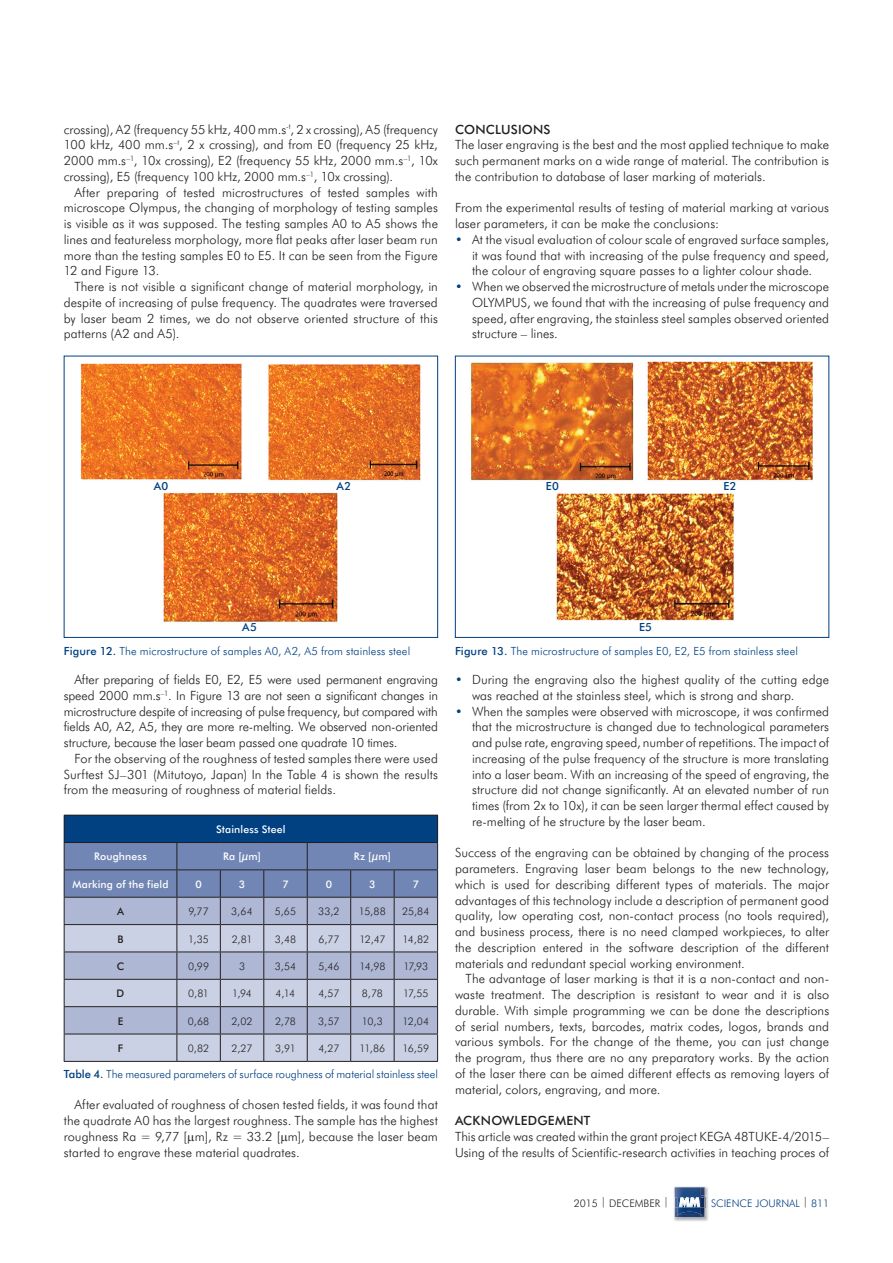
<style>
.page{position:relative;width:893px;height:1263px;background:#fff}
.page>*{position:absolute;margin:0;border:0;box-sizing:border-box;transform-origin:0 0}
.t1{font:300 12.75px/15.8px "Futura BTCE";letter-spacing:.005em;color:#231f20;text-align:justify}
.t2{font:500 12.75px "Futura BTCE";letter-spacing:.015em;color:#231f20}
.t3{font:300 11.25px "Futura BTCE";letter-spacing:.01em;color:#014081}
.t4{font:500 11.25px "Futura BTCE";letter-spacing:.03em;color:#014081}
.t5{font:300 10.5px "Futura BTCE";color:#231f20}
.t6{font:500 10.5px "Futura BTCE";letter-spacing:.01em;color:#fff}
.t7{font:300 10.5px "Futura BTCE";color:#014081}
.t8{font:500 10.5px "Futura BTCE";color:#231f20}
.s1{color:#014081}
.s2{font-weight:500}
.s3{color:#231f20}
</style>
<div class="page">
<img style="left:674px;top:1186px;width:35px;height:35px">
<img style="left:674px;top:1217px;width:31px;height:1px">
<svg style="left:674px;top:1187px;width:34px;height:30px"></svg>
<img style="left:678px;top:1212px;width:23px;height:3px">
<img style="left:80px;top:363px;width:341px;height:259px">
<div style="left:64px;top:356px;width:374px;height:282px;border:1px solid #014081"></div>
<img style="left:470px;top:361px;width:343px;height:260px">
<div style="left:455px;top:356px;width:374px;height:282px;border:1px solid #014081"></div>
<svg style="left:64px;top:815px;width:374px;height:246px;background:#90a0c0"></svg>
<hr style="left:64px;top:1061px;width:113px;height:1px;background:#231f20">
<hr style="left:177px;top:1061px;width:43px;height:1px;background:#231f20">
<hr style="left:220px;top:1061px;width:44px;height:1px;background:#231f20">
<hr style="left:264px;top:1061px;width:43px;height:1px;background:#231f20">
<hr style="left:307px;top:1061px;width:44px;height:1px;background:#231f20">
<hr style="left:351px;top:1061px;width:43px;height:1px;background:#231f20">
<hr style="left:394px;top:1061px;width:44px;height:1px;background:#231f20">
<p class="t1" style="left:64px;top:121px;width:376px">crossing), A2 (frequency 55 kHz, 400 mm.s<sup>-t</sup>, 2 x crossing), A5 (frequency 100 kHz, 400 mm.s<sup>–t</sup>, 2 x crossing), and from E0 (frequency 25 kHz, 2000 mm.s<sup>–1</sup>, 10x crossing), E2 (frequency 55 kHz, 2000 mm.s<sup>–1</sup>, 10x crossing), E5 (frequency 100 kHz, 2000 mm.s<sup>–1</sup>, 10x crossing).</p>
<p class="t1" style="left:64px;top:184px;width:376px;text-indent:11px">After preparing of tested microstructures of tested samples with microscope Olympus, the changing of morphology of testing samples is visible as it was supposed. The testing samples A0 to A5 shows the lines and featureless morphology, more flat peaks after laser beam run more than the testing samples E0 to E5. It can be seen from the Figure 12 and Figure 13.</p>
<p class="t1" style="left:64px;top:278px;width:376px;text-indent:11px">There is not visible a significant change of material morphology, in despite of increasing of pulse frequency. The quadrates were traversed by laser beam 2 times, we do not observe oriented structure of this patterns (A2 and A5).</p>
<p class="t2" style="left:455px;top:121px;width:97px">CONCLUSIONS</p>
<p class="t1" style="left:455px;top:137px;width:376px">The laser engraving is the best and the most applied technique to make such permanent marks on a wide range of material. The contribution is the contribution to database of laser marking of materials.</p>
<p class="t1" style="left:455px;top:200px;width:376px">From the experimental results of testing of material marking at various laser parameters, it can be make the conclusions:</p>
<p class="t1" style="left:472px;top:231px;width:359px;text-indent:-17px"><span class="s1">•</span> At the visual evaluation of colour scale of engraved surface samples, it was found that with increasing of the pulse frequency and speed, the colour of engraving square passes to a lighter colour shade.</p>
<p class="t1" style="left:472px;top:278px;width:359px;text-indent:-17px"><span class="s1">•</span> When we observed the microstructure of metals under the microscope OLYMPUS, we found that with the increasing of pulse frequency and speed, after engraving, the stainless steel samples observed oriented structure – lines.</p>
<p class="t4" style="left:154px;top:478px;width:16px">A0</p>
<p class="t4" style="left:336px;top:478px;width:16px">A2</p>
<p class="t4" style="left:546px;top:478px;width:15px">E0</p>
<p class="t4" style="left:242px;top:620px;width:16px">A5</p>
<p class="t4" style="left:639px;top:620px;width:15px">E5</p>
<p class="t4" style="left:723px;top:478px;width:15px">E2</p>
<p class="t3" style="left:64px;top:643px;width:348px"><span class="s2">F igure 12.</span> The microstructure of samples A0, A2, A5 from stainless steel</p>
<p class="t3" style="left:455px;top:643px;width:344px"><span class="s2">F igure 13.</span> The microstructure of samples E0, E2, E5 from stainless steel</p>
<p class="t1" style="left:64px;top:671px;width:376px;text-indent:11px">After preparing of fields E0, E2, E5 were used permanent engraving speed 2000 mm.s<sup>–1</sup>. In Figure 13 are not seen a significant changes in microstructure despite of increasing of pulse frequency, but compared with fields A0, A2, A5, they are more re-melting. We observed non-oriented structure, because the laser beam passed one quadrate 10 times.</p>
<p class="t1" style="left:64px;top:750px;width:376px;text-indent:11px">For the observing of the roughness of tested samples there were used Surftest SJ–301 (Mitutoyo, Japan) In the Table 4 is shown the results from the measuring of roughness of material fields.</p>
<p class="t6" style="left:216px;top:823px;width:71px">Stainless Steel</p>
<p class="t6" style="left:94px;top:850px;width:54px">Roughness</p>
<p class="t6" style="left:223px;top:850px;width:39px">Ra [µm]</p>
<p class="t6" style="left:354px;top:850px;width:38px">Rz [µm]</p>
<p class="t6" style="left:72px;top:877px;width:98px">Marking of the field</p>
<p class="t6" style="left:195px;top:877px;width:8px">0</p>
<p class="t6" style="left:239px;top:877px;width:8px">3</p>
<p class="t6" style="left:282px;top:877px;width:8px">7</p>
<p class="t6" style="left:326px;top:877px;width:8px">0</p>
<p class="t6" style="left:369px;top:877px;width:8px">3</p>
<p class="t6" style="left:413px;top:877px;width:8px">7</p>
<p class="t8" style="left:117px;top:905px;width:8px">A</p>
<p class="t5" style="left:188px;top:904px;width:22px">9,77</p>
<p class="t5" style="left:231px;top:904px;width:23px">3,64</p>
<p class="t5" style="left:275px;top:904px;width:23px">5,65</p>
<p class="t5" style="left:318px;top:904px;width:23px">33,2</p>
<p class="t5" style="left:359px;top:904px;width:29px">15,88</p>
<p class="t5" style="left:402px;top:904px;width:29px">25,84</p>
<p class="t8" style="left:117px;top:932px;width:8px">B</p>
<p class="t5" style="left:188px;top:932px;width:22px">1,35</p>
<p class="t5" style="left:232px;top:932px;width:22px">2,81</p>
<p class="t5" style="left:275px;top:932px;width:23px">3,48</p>
<p class="t5" style="left:318px;top:932px;width:23px">6,77</p>
<p class="t5" style="left:359px;top:932px;width:28px">12,47</p>
<p class="t5" style="left:403px;top:932px;width:28px">14,82</p>
<p class="t8" style="left:117px;top:959px;width:9px">C</p>
<p class="t5" style="left:188px;top:959px;width:22px">0,99</p>
<p class="t5" style="left:239px;top:959px;width:8px">3</p>
<p class="t5" style="left:275px;top:959px;width:23px">3,54</p>
<p class="t5" style="left:318px;top:959px;width:23px">5,46</p>
<p class="t5" style="left:359px;top:959px;width:28px">14,98</p>
<p class="t5" style="left:403px;top:959px;width:26px">17,93</p>
<p class="t8" style="left:117px;top:987px;width:9px">D</p>
<p class="t5" style="left:188px;top:986px;width:22px">0,81</p>
<p class="t5" style="left:232px;top:986px;width:21px">1,94</p>
<p class="t5" style="left:276px;top:986px;width:21px">4,14</p>
<p class="t5" style="left:318px;top:986px;width:23px">4,57</p>
<p class="t5" style="left:362px;top:986px;width:23px">8,78</p>
<p class="t5" style="left:403px;top:986px;width:27px">17,55</p>
<p class="t8" style="left:118px;top:1014px;width:7px">E</p>
<p class="t5" style="left:188px;top:1014px;width:23px">0,68</p>
<p class="t5" style="left:231px;top:1014px;width:23px">2,02</p>
<p class="t5" style="left:275px;top:1014px;width:22px">2,78</p>
<p class="t5" style="left:318px;top:1014px;width:23px">3,57</p>
<p class="t5" style="left:362px;top:1014px;width:22px">10,3</p>
<p class="t5" style="left:402px;top:1014px;width:28px">12,04</p>
<p class="t8" style="left:118px;top:1041px;width:7px">F</p>
<p class="t5" style="left:188px;top:1041px;width:23px">0,82</p>
<p class="t5" style="left:232px;top:1041px;width:22px">2,27</p>
<p class="t5" style="left:275px;top:1041px;width:22px">3,91</p>
<p class="t5" style="left:318px;top:1041px;width:22px">4,27</p>
<p class="t5" style="left:360px;top:1041px;width:27px">11,86</p>
<p class="t5" style="left:403px;top:1041px;width:28px">16,59</p>
<p class="t3" style="left:64px;top:1067px;width:376px"><span class="s2">Table 4.</span> The measured parameters of surface roughness of material stainless steel</p>
<p class="t1" style="left:64px;top:1096px;width:376px;text-indent:11px">After evaluated of roughness of chosen tested fields, it was found that the quadrate A0 has the largest roughness. The sample has the highest roughness Ra = 9,77 [ m], Rz = 33.2 [ m], because the laser beam started to engrave these material quadrates.</p>
<p class="t1" style="left:472px;top:671px;width:359px;text-indent:-17px"><span class="s1">•</span> During the engraving also the highest quality of the cutting edge was reached at the stainless steel, which is strong and sharp.</p>
<p class="t1" style="left:472px;top:703px;width:359px;text-indent:-17px"><span class="s1">•</span> When the samples were observed with microscope, it was confirmed that the microstructure is changed due to technological parameters and pulse rate, engraving speed, number of repetitions. The impact of increasing of the pulse frequency of the structure is more translating into a laser beam. With an increasing of the speed of engraving, the structure did not change significantly. At an elevated number of run times (from 2x to 10x), it can be seen larger thermal effect caused by re-melting of he structure by the laser beam.</p>
<p class="t1" style="left:455px;top:844px;width:376px">Success of the engraving can be obtained by changing of the process parameters. Engraving laser beam belongs to the new technology, which is used for describing different types of materials. The major advantages of this technology include a description of permanent good quality, low operating cost, non-contact process (no tools required), and business process, there is no need clamped workpieces, to alter the description entered in the software description of the different materials and redundant special working environment.</p>
<p class="t1" style="left:455px;top:970px;width:376px;text-indent:11px">The advantage of laser marking is that it is a non-contact and non&shy;waste treatment. The description is resistant to wear and it is also durable. With simple programming we can be done the descriptions of serial numbers, texts, barcodes, matrix codes, logos, brands and various symbols. For the change of the theme, you can just change the program, thus there are no any preparatory works. By the action of the laser there can be aimed different effects as removing layers of material, colors, engraving, and more.</p>
<p class="t2" style="left:455px;top:1112px;width:137px">ACKNOWLEDGEMENT</p>
<p class="t1" style="left:455px;top:1128px;width:376px">This article was created within the grant project KEGA 48TUKE-4/2015–<br>Using of the results of Scientific-research activities in teaching proces of</p>
<p class="t5" style="left:574px;top:1196px;width:96px">2015 | DECEMBER |</p>
<p class="t7" style="left:711px;top:1196px;width:120px">SCIENCE JOURNAL <span class="s3">|</span> 811</p>
</div>
